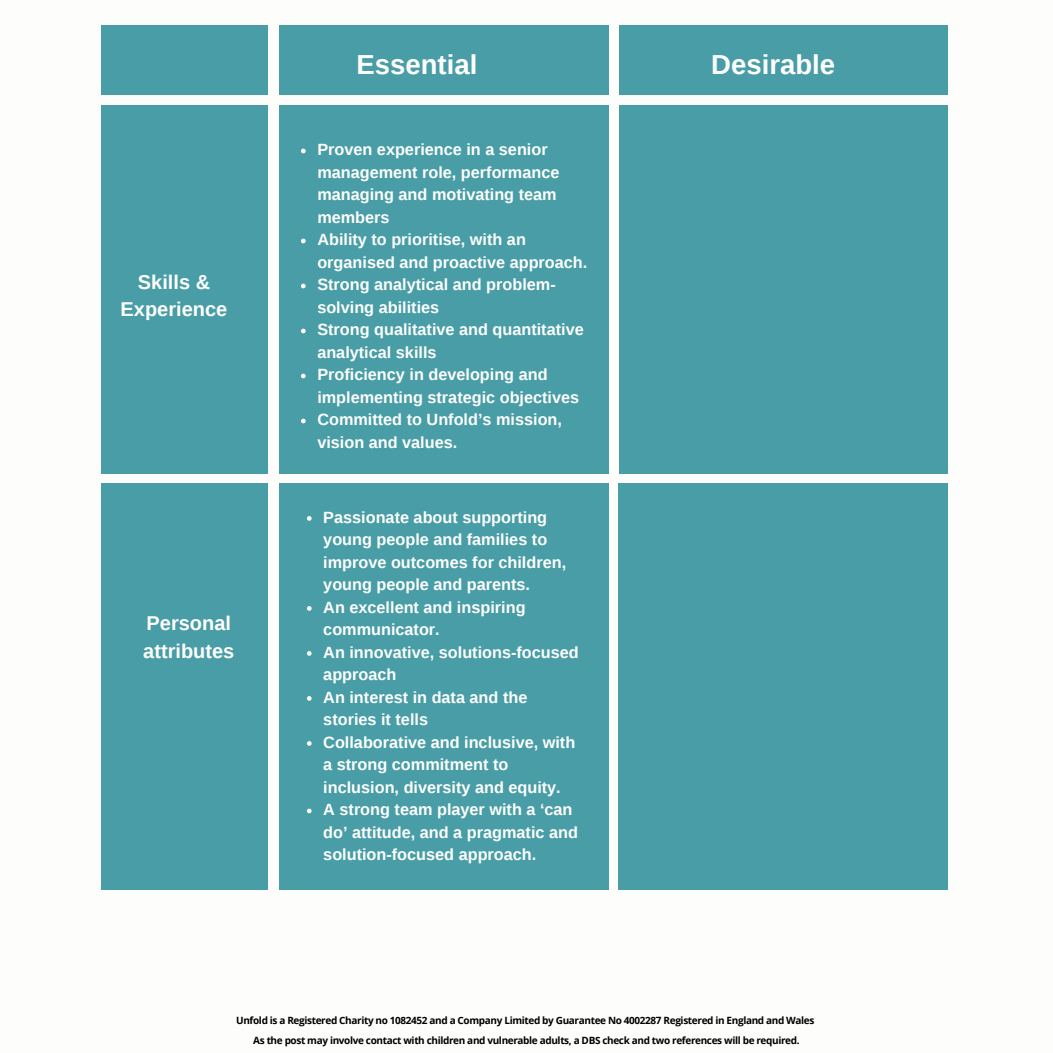
<style>
.page{position:relative;width:1053px;height:1053px;background:#fff}
.page>*{position:absolute;margin:0;border:0;box-sizing:border-box;transform-origin:0 0}
.t1{font:700 27.5px "Liberation Sans";color:#fdfefc}
.t2{font:700 20px/27.2px "Liberation Sans";color:#fdfefc;text-align:center}
.t3{font:700 16.25px/22.5px "Liberation Sans";color:#fdfefc}
.t4{font:700 10px/20px "Open Sans";letter-spacing:-.035em;color:#000;text-align:center}
</style>
<div class="page">
<div style="left:101px;top:105px;width:167px;height:369px;background:#499da7"></div>
<div style="left:101px;top:25px;width:167px;height:69px;background:#499da7"></div>
<div style="left:279px;top:25px;width:329px;height:69px;background:#499da7"></div>
<div style="left:619px;top:25px;width:328px;height:69px;background:#499da7"></div>
<div style="left:279px;top:105px;width:329px;height:369px;background:#499da7"></div>
<div style="left:619px;top:105px;width:328px;height:369px;background:#499da7"></div>
<svg style="left:301px;top:149px;width:4px;height:4px"></svg>
<svg style="left:301px;top:239px;width:4px;height:4px"></svg>
<svg style="left:301px;top:284px;width:4px;height:4px"></svg>
<svg style="left:301px;top:329px;width:4px;height:4px"></svg>
<svg style="left:301px;top:374px;width:4px;height:4px"></svg>
<svg style="left:301px;top:419px;width:4px;height:4px"></svg>
<div style="left:101px;top:484px;width:167px;height:406px;background:#499da7"></div>
<div style="left:279px;top:484px;width:329px;height:406px;background:#499da7"></div>
<div style="left:618px;top:484px;width:329px;height:406px;background:#499da7"></div>
<svg style="left:307px;top:516px;width:4px;height:5px"></svg>
<svg style="left:307px;top:606px;width:4px;height:5px"></svg>
<svg style="left:307px;top:651px;width:4px;height:5px"></svg>
<svg style="left:307px;top:696px;width:4px;height:5px"></svg>
<svg style="left:307px;top:741px;width:4px;height:5px"></svg>
<svg style="left:307px;top:808px;width:4px;height:5px"></svg>
<p class="t2" style="left:121px;top:268px;width:108px">Skills &amp;<br>Experience</p>
<p class="t2" style="left:143px;top:610px;width:93px;text-align:left">Personal attributes</p>
<h1 class="t1" style="left:356px;top:49px;width:122px">Essential</h1>
<h1 class="t1" style="left:711px;top:49px;width:125px">Desirable</h1>
<p class="t3" style="left:317px;top:138px;width:271px">Proven experience in a senior management role, performance managing and motivating team members<br>Ability to prioritise, with an organised and proactive approach.<br>Strong analytical and problem&shy;solving abilities<br>Strong qualitative and quantitative analytical skills<br>Proficiency in developing and implementing strategic objectives<br>Committed to Unfold’s mission, vision and values.</p>
<p class="t3" style="left:323px;top:506px;width:257px">Passionate about supporting young people and families to improve outcomes for children, young people and parents.<br>An excellent and inspiring communicator.<br>An innovative, solutions-focused approach<br>An interest in data and the stories it tells<br>Collaborative and inclusive, with a strong commitment to inclusion, diversity and equity.<br>A strong team player with a ‘can do’ attitude, and a pragmatic and solution-focused approach.</p>
<p class="t4" style="left:236px;top:1009px;width:579px">Unfold is a Registered Charity no 1082452 and a Company Limited by Guarantee No 4002287 Registered in England and Wales<br>As the post may involve contact with children and vulnerable adults, a DBS check and two references will be required.</p>
</div>
